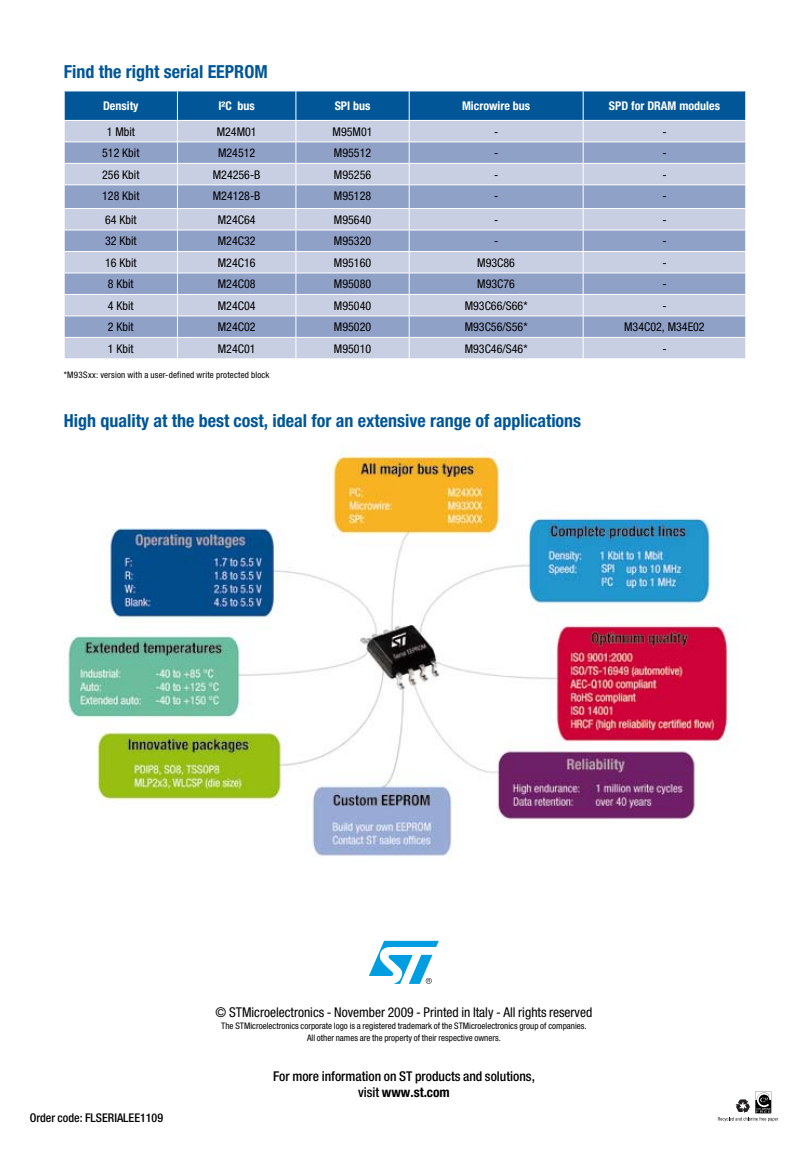
<style>
.page{position:relative;width:808px;height:1149px;background:#fff}
.page>*{position:absolute;margin:0;border:0;box-sizing:border-box;transform-origin:0 0}
.t1{font:700 condensed 18px "Helvetica Neue";color:#005697}
.t2{font:condensed 13.5px "Helvetica Neue";color:#000}
.t3{font:500 condensed 13.5px/16.2px "Helvetica Neue";color:#000;text-align:center}
.t4{font:condensed 12px "Helvetica Neue";color:#000}
.t5{font:700 condensed 12px "Helvetica Neue";color:#fff}
.t6{font:500 condensed 12px "Helvetica Neue";color:#000}
.t7{font:condensed 9px/12px "Helvetica Neue";color:#000;text-align:center}
.t8{font:condensed 9px "Helvetica Neue";letter-spacing:.02em;color:#000}
.s1{font-weight:700}
</style>
<div class="page">
<svg style="left:64px;top:91px;width:682px;height:267px;background:#9fb2d1"></svg>
<hr style="left:64px;top:141px;width:113px;height:1px;background:#fff">
<img style="left:68px;top:451px;width:663px;height:406px">
<svg style="left:369px;top:940px;width:70px;height:44px"></svg>
<svg style="left:718px;top:1091px;width:60px;height:30px"></svg>
<h1 class="t1" style="left:64px;top:60px;width:205px">Find the right serial EEPROM</h1>
<p class="t5" style="left:103px;top:99px;width:37px">Density</p>
<p class="t5" style="left:218px;top:99px;width:38px">I²C bus</p>
<p class="t5" style="left:335px;top:99px;width:37px">SPI bus</p>
<p class="t5" style="left:462px;top:99px;width:70px">Microwire bus</p>
<p class="t5" style="left:609px;top:99px;width:113px">SPD for DRAM modules</p>
<p class="t4" style="left:107px;top:125px;width:30px">1 Mbit</p>
<p class="t4" style="left:217px;top:125px;width:41px">M24M01</p>
<p class="t4" style="left:333px;top:125px;width:41px">M95M01</p>
<p class="t4" style="left:494px;top:125px;width:6px">-</p>
<p class="t4" style="left:662px;top:125px;width:6px">-</p>
<p class="t4" style="left:102px;top:146px;width:39px">512 Kbit</p>
<p class="t4" style="left:218px;top:146px;width:39px">M24512</p>
<p class="t4" style="left:334px;top:146px;width:39px">M95512</p>
<p class="t4" style="left:494px;top:146px;width:6px">-</p>
<p class="t4" style="left:662px;top:146px;width:6px">-</p>
<p class="t4" style="left:102px;top:168px;width:39px">256 Kbit</p>
<p class="t4" style="left:213px;top:168px;width:49px">M24256-B</p>
<p class="t4" style="left:334px;top:168px;width:39px">M95256</p>
<p class="t4" style="left:494px;top:168px;width:6px">-</p>
<p class="t4" style="left:662px;top:168px;width:6px">-</p>
<p class="t4" style="left:102px;top:189px;width:39px">128 Kbit</p>
<p class="t4" style="left:213px;top:189px;width:49px">M24128-B</p>
<p class="t4" style="left:334px;top:189px;width:39px">M95128</p>
<p class="t4" style="left:494px;top:189px;width:6px">-</p>
<p class="t4" style="left:662px;top:189px;width:6px">-</p>
<p class="t4" style="left:105px;top:213px;width:33px">64 Kbit</p>
<p class="t4" style="left:218px;top:213px;width:39px">M24C64</p>
<p class="t4" style="left:334px;top:213px;width:39px">M95640</p>
<p class="t4" style="left:494px;top:213px;width:6px">-</p>
<p class="t4" style="left:662px;top:213px;width:6px">-</p>
<p class="t4" style="left:105px;top:234px;width:33px">32 Kbit</p>
<p class="t4" style="left:218px;top:234px;width:39px">M24C32</p>
<p class="t4" style="left:334px;top:234px;width:39px">M95320</p>
<p class="t4" style="left:494px;top:234px;width:6px">-</p>
<p class="t4" style="left:662px;top:234px;width:6px">-</p>
<p class="t4" style="left:105px;top:256px;width:33px">16 Kbit</p>
<p class="t4" style="left:218px;top:256px;width:39px">M24C16</p>
<p class="t4" style="left:334px;top:256px;width:39px">M95160</p>
<p class="t4" style="left:477px;top:256px;width:39px">M93C86</p>
<p class="t4" style="left:662px;top:256px;width:6px">-</p>
<p class="t4" style="left:108px;top:277px;width:27px">8 Kbit</p>
<p class="t4" style="left:218px;top:277px;width:39px">M24C08</p>
<p class="t4" style="left:334px;top:277px;width:39px">M95080</p>
<p class="t4" style="left:477px;top:277px;width:39px">M93C76</p>
<p class="t4" style="left:662px;top:277px;width:6px">-</p>
<p class="t4" style="left:108px;top:298px;width:27px">4 Kbit</p>
<p class="t4" style="left:218px;top:298px;width:39px">M24C04</p>
<p class="t4" style="left:334px;top:298px;width:39px">M95040</p>
<p class="t4" style="left:465px;top:298px;width:64px">M93C66/S66*</p>
<p class="t4" style="left:662px;top:298px;width:6px">-</p>
<p class="t4" style="left:108px;top:320px;width:27px">2 Kbit</p>
<p class="t4" style="left:218px;top:320px;width:39px">M24C02</p>
<p class="t4" style="left:334px;top:320px;width:39px">M95020</p>
<p class="t4" style="left:465px;top:320px;width:64px">M93C56/S56*</p>
<p class="t4" style="left:624px;top:320px;width:82px">M34C02, M34E02</p>
<p class="t4" style="left:108px;top:341px;width:27px">1 Kbit</p>
<p class="t4" style="left:218px;top:341px;width:39px">M24C01</p>
<p class="t4" style="left:334px;top:341px;width:39px">M95010</p>
<p class="t4" style="left:465px;top:341px;width:64px">M93C46/S46*</p>
<p class="t4" style="left:662px;top:341px;width:6px">-</p>
<p class="t8" style="left:64px;top:369px;width:207px">*M93Sxx: version with a user-defined write protected block</p>
<h1 class="t1" style="left:64px;top:410px;width:519px">High quality at the best cost, ideal for an extensive range of applications</h1>
<p class="t6" style="left:30px;top:1110px;width:135px">Order code: FLSERIALEE1109</p>
<p class="t2" style="left:216px;top:1003px;width:378px">© STMicroelectronics - November 2009 - Printed in Italy - All rights reserved</p>
<p class="t7" style="left:221px;top:1019px;width:367px">The STMicroelectronics corporate logo is a registered trademark of the STMicroelectronics group of companies.<br>All other names are the property of their respective owners.</p>
<p class="t3" style="left:273px;top:1067px;width:263px">For more information on ST products and solutions, visit <span class="s1">www.st.com</span></p>
</div>
